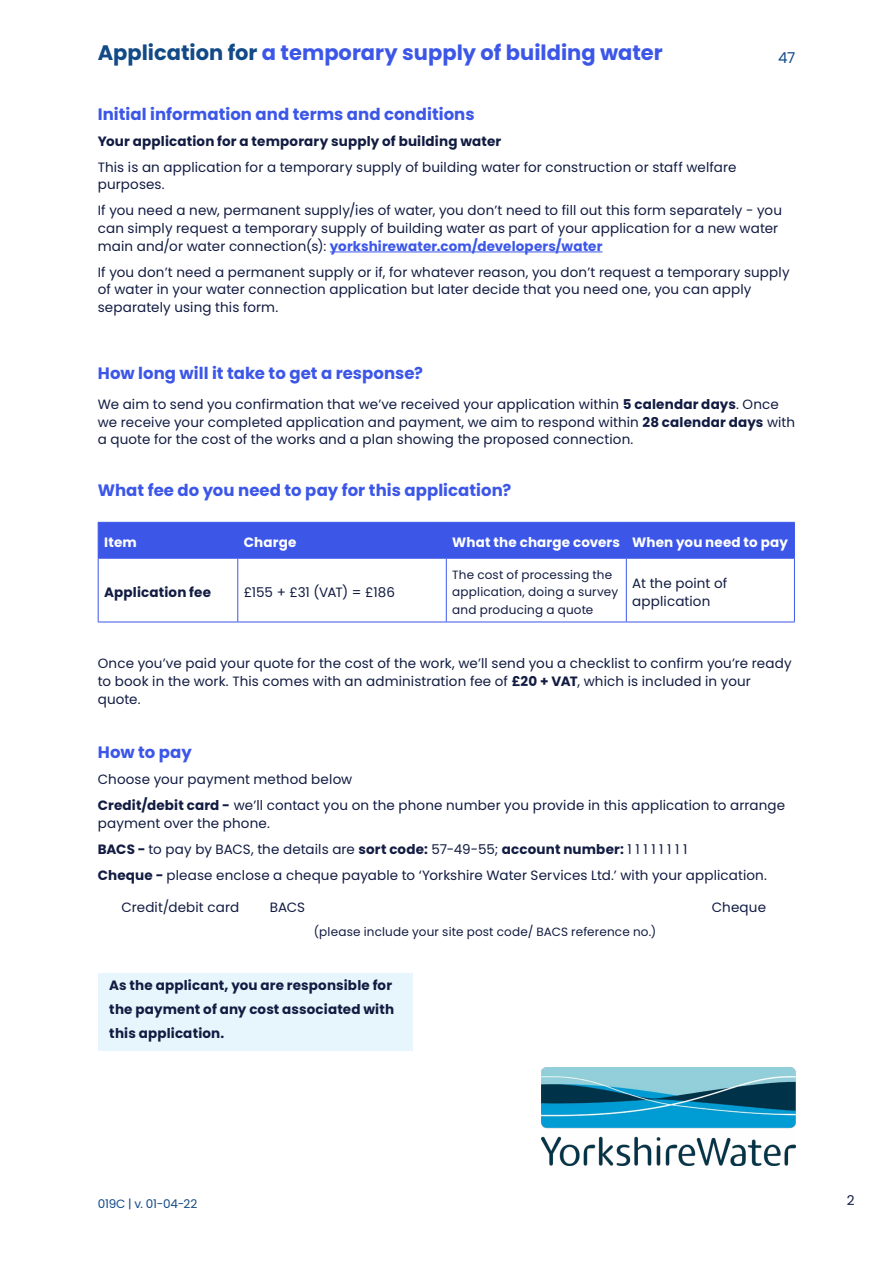
<style>
.page{position:relative;width:893px;height:1263px;background:#fff}
.page>*{position:absolute;margin:0;border:0;box-sizing:border-box;transform-origin:0 0}
.t1{font:700 21px "Poppins";color:#3c57e8}
.t2{font:700 16.5px "Poppins";letter-spacing:.005em;color:#3c57e8}
.t3{font:15px "Poppins";color:#124a87}
.t4{font:13.5px/17.5px "Poppins";letter-spacing:.01em;color:#121c42}
.t5{font:700 13.5px/24px "Poppins";letter-spacing:.01em;color:#121c42}
.t6{font:700 13.5px "Poppins";letter-spacing:.01em;color:#fff}
.t7{font:12px/17.5px "Poppins";letter-spacing:.015em;color:#121c42}
.t8{font:12px "Poppins";letter-spacing:-.015em;color:#124a87}
.s1{color:#124a87}
.s2{font-weight:700;color:#3c57e8}
.s3{font-weight:700}
</style>
<div class="page">
<img style="left:542px;top:1067px;width:253px;height:98px">
<hr style="left:330px;top:252px;width:273px;height:1px;background:#3c57e8">
<div style="left:99px;top:523px;width:695px;height:35px;background:#3c57e8"></div>
<hr style="left:98px;top:558px;width:140px;height:1px;background:#3c57e8">
<hr style="left:238px;top:558px;width:208px;height:1px;background:#3c57e8">
<hr style="left:446px;top:558px;width:180px;height:1px;background:#3c57e8">
<hr style="left:626px;top:558px;width:169px;height:1px;background:#3c57e8">
<hr style="left:98px;top:522px;width:140px;height:1px;background:#3c57e8">
<hr style="left:98px;top:523px;width:1px;height:35px;background:#3c57e8">
<hr style="left:238px;top:522px;width:208px;height:1px;background:#3c57e8">
<hr style="left:237px;top:523px;width:1px;height:35px;background:#3c57e8">
<hr style="left:446px;top:522px;width:180px;height:1px;background:#3c57e8">
<hr style="left:446px;top:523px;width:1px;height:35px;background:#3c57e8">
<hr style="left:626px;top:522px;width:169px;height:1px;background:#3c57e8">
<hr style="left:626px;top:523px;width:1px;height:35px;background:#3c57e8">
<hr style="left:794px;top:523px;width:1px;height:35px;background:#3c57e8">
<hr style="left:98px;top:559px;width:1px;height:63px;background:#3c57e8">
<hr style="left:237px;top:559px;width:1px;height:63px;background:#3c57e8">
<hr style="left:446px;top:559px;width:1px;height:63px;background:#3c57e8">
<hr style="left:626px;top:559px;width:1px;height:63px;background:#3c57e8">
<hr style="left:794px;top:559px;width:1px;height:63px;background:#3c57e8">
<hr style="left:98px;top:622px;width:140px;height:1px;background:#3c57e8">
<hr style="left:238px;top:622px;width:208px;height:1px;background:#3c57e8">
<hr style="left:446px;top:622px;width:180px;height:1px;background:#3c57e8">
<hr style="left:626px;top:622px;width:169px;height:1px;background:#3c57e8">
<div style="left:98px;top:973px;width:314px;height:77px;background:#e7f6fd"></div>
<h1 class="t1" style="left:98px;top:40px;width:566px"><span class="s1">Application for</span> a temporary supply of building water</h1>
<p class="t3" style="left:778px;top:49px;width:18px">47</p>
<p class="t2" style="left:98px;top:104px;width:378px">Initial information and terms and conditions</p>
<p class="t5" style="left:98px;top:129px;width:405px">Your application for a temporary supply of building water</p>
<p class="t4" style="left:98px;top:158px;width:640px">This is an application for a temporary supply of building water for construction or staff welfare purposes.</p>
<p class="t4" style="left:98px;top:202px;width:686px">If you need a new, permanent supply/ies of water, you don’t need to fill out this form separately - you can simply request a temporary supply of building water as part of your application for a new water main and/or water connection(s): <span class="s2">yorkshirewater.com/developers/water</span></p>
<p class="t4" style="left:98px;top:263px;width:693px">If you don’t need a permanent supply or if, for whatever reason, you don’t request a temporary supply of water in your water connection application but later decide that you need one, you can apply separately using this form.</p>
<p class="t2" style="left:98px;top:363px;width:327px">How long will it take to get a response?</p>
<p class="t4" style="left:98px;top:396px;width:699px">We aim to send you confirmation that we’ve received your application within <span class="s3">5 calendar days</span>. Once we receive your completed application and payment, we aim to respond within <span class="s3">28 calendar days</span> with a quote for the cost of the works and a plan showing the proposed connection.</p>
<p class="t2" style="left:98px;top:481px;width:415px">What fee do you need to pay for this application?</p>
<p class="t6" style="left:104px;top:535px;width:34px">Item</p>
<p class="t6" style="left:244px;top:535px;width:54px">Charge</p>
<p class="t6" style="left:452px;top:535px;width:337px">What the charge covers When you need to pay</p>
<p class="t5" style="left:104px;top:580px;width:108px">Application fee</p>
<p class="t4" style="left:244px;top:584px;width:153px">£155 + £31 (VAT) = £186</p>
<p class="t7" style="left:452px;top:566px;width:167px">The cost of processing the application, doing a survey and producing a quote</p>
<p class="t4" style="left:632px;top:575px;width:96px">At the point of application</p>
<p class="t4" style="left:98px;top:655px;width:695px">Once you’ve paid your quote for the cost of the work, we’ll send you a checklist to confirm you’re ready to book in the work. This comes with an administration fee of <span class="s3">£20 + VAT</span>, which is included in your quote.</p>
<p class="t2" style="left:98px;top:742px;width:96px">How to pay</p>
<p class="t4" style="left:98px;top:766px;width:689px;line-height:26.1px">Choose your payment method below<br><span class="s3">Credit/debit card -</span> we’ll contact you on the phone number you provide in this application to arrange</p>
<p class="t4" style="left:98px;top:810px;width:671px;line-height:26.1px">payment over the phone.<br><span class="s3">BACS -</span> to pay by BACS, the details are <span class="s3">sort code:</span> 57-49-55; <span class="s3">account number:</span> 1 1 1 1 1 1 1 1<br><span class="s3">Cheque -</span> please enclose a cheque payable to ‘Yorkshire Water Services Ltd.’ with your application.</p>
<p class="t4" style="left:121px;top:899px;width:119px">Credit/debit card</p>
<p class="t4" style="left:270px;top:899px;width:37px">BACS</p>
<p class="t4" style="left:712px;top:899px;width:56px">Cheque</p>
<p class="t7" style="left:314px;top:923px;width:344px">(please include your site post code/ BACS reference no.)</p>
<p class="t5" style="left:109px;top:973px;width:286px">As the applicant, you are responsible for the payment of any cost associated with this application.</p>
<p class="t8" style="left:98px;top:1197px;width:101px">019C | v. 01-04-22</p>
<p class="t4" style="left:847px;top:1191px;width:9px">2</p>
</div>
